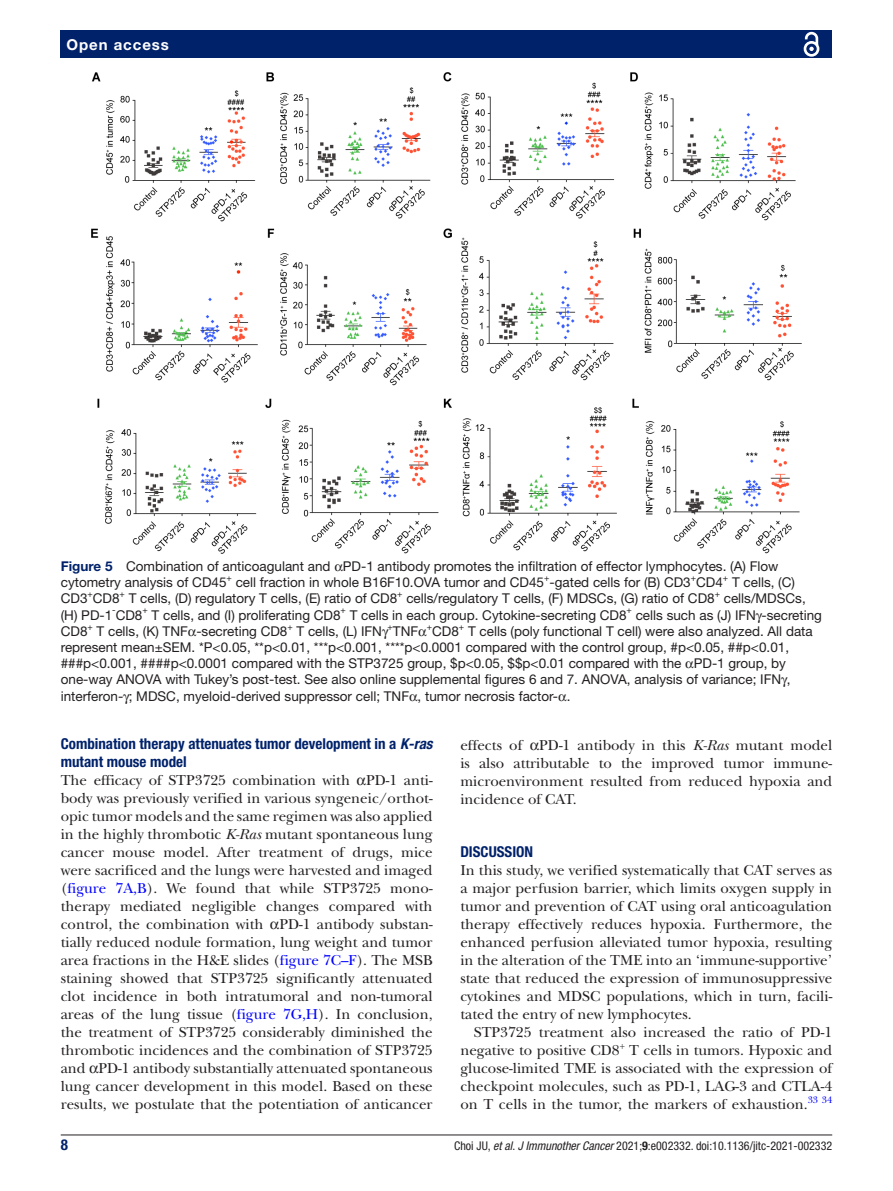
<style>
.page{position:relative;width:893px;height:1191px;background:#fff}
.page>*{position:absolute;margin:0;border:0;box-sizing:border-box;transform-origin:0 0}
.t1{font:15px/18px "New Baskerville";color:#231f20;text-align:justify}
.t2{font:700 condensed 15px/18px "Helvetica Neue LT Std";color:#00226b}
.t3{font:700 15px "Helvetica Neue LT Std";letter-spacing:.065em;color:#fff}
.t4{font:13.5px/16.2px "Helvetica Neue LT Std";color:#231f20}
.t5{font:condensed 12px "Helvetica Neue LT Std";color:#231f20}
.t6{font:9.9px "New Baskerville";color:#00f}
.t7{font:9px "Helvetica Neue LT Std";color:#231f20}
.s1{font-weight:700;color:#00226b}
.s2{font-style:italic}
.s3{color:#00f}
.s4{font-weight:700}
</style>
<div class="page">
<hr style="left:61px;top:1134px;width:771px;height:1px;background:#231f20">
<div style="left:61px;top:31px;width:771px;height:27px;background:#00226b"></div>
<svg style="left:803px;top:31px;width:17px;height:26px"></svg>
<img style="left:92px;top:73px;width:709px;height:480px">
<p class="t3" style="left:66px;top:35px;width:104px">Open access</p>
<p class="t4" style="left:61px;top:558px;width:719px"><span class="s1">Figure 5</span> Combination of anticoagulant and PD-1 antibody promotes the infiltration of effector lymphocytes. (A) Flow cytometry analysis of CD45<sup>+</sup> cell fraction in whole B16F10.OVA tumor and CD45 -gated cells for (B) CD3 CD4</p>
<p class="t7" style="left:544px;top:572px;width:7px">+</p>
<p class="t7" style="left:691px;top:572px;width:7px">+</p>
<p class="t7" style="left:723px;top:572px;width:7px">+</p>
<p class="t4" style="left:61px;top:574px;width:746px;text-indent:671px">T cells, (C)<br>CD3<sup>+</sup>CD8<sup>+</sup> T cells, (D) regulatory T cells, (E) ratio of CD8<sup>+</sup> cells/regulatory T cells, (F) MDSCs, (G) ratio of CD8<sup>+</sup> cells/MDSCs, (H) PD-1<sup>-</sup>CD8</p>
<p class="t7" style="left:142px;top:605px;width:7px">+</p>
<p class="t4" style="left:152px;top:606px;width:191px">T cells, and (I) proliferating CD8</p>
<p class="t7" style="left:341px;top:605px;width:7px">+</p>
<p class="t4" style="left:350px;top:606px;width:278px">T cells in each group. Cytokine-secreting CD8</p>
<p class="t7" style="left:627px;top:605px;width:7px">+</p>
<p class="t4" style="left:61px;top:606px;width:763px;text-indent:575px">cells such as (J) IFN -secreting CD8<sup>+</sup> T cells, (K) TNF -secreting CD8<sup>+</sup> T cells, (L) IFN <sup>+</sup>TNF <sup>+</sup>CD8<sup>+</sup> T cells (poly functional T cell) were also analyzed. All data represent mean±SEM. *P&lt;0.05, **p&lt;0.01, ***p&lt;0.001, ****p&lt;0.0001 compared with the control group, #p&lt;0.05, ##p&lt;0.01, ###p&lt;0.001, ####p&lt;0.0001 compared with the STP3725 group, $p&lt;0.05, $$p&lt;0.01 compared with the PD-1 group, by one-way ANOVA with Tukey’s post-test. See also online supplemental figures 6 and 7. ANOVA, analysis of variance; IFN , interferon- ; MDSC, myeloid-derived suppressor cell; TNF , tumor necrosis factor- .</p>
<p class="t2" style="left:61px;top:734px;width:373px">Combination therapy attenuates tumor development in a <span class="s2">K-ras </span>mutant mouse model</p>
<p class="t1" style="left:61px;top:771px;width:373px">The efficacy of STP3725 combination with PD-1 anti&shy;body was previously verified in various syngeneic/orthot&shy;opic tumor models and the same regimen was also applied in the highly thrombotic <span class="s2">K-Ras</span> mutant spontaneous lung cancer mouse model. After treatment of drugs, mice were sacrificed and the lungs were harvested and imaged (<span class="s3">figure 7A,B</span>). We found that while STP3725 mono&shy;therapy mediated negligible changes compared with control, the combination with PD-1 antibody substan&shy;tially reduced nodule formation, lung weight and tumor area fractions in the H&amp;E slides (<span class="s3">figure 7C–F</span>). The MSB staining showed that STP3725 significantly attenuated clot incidence in both intratumoral and non-tumoral areas of the lung tissue (<span class="s3">figure 7G,H</span>). In conclusion, the treatment of STP3725 considerably diminished the thrombotic incidences and the combination of STP3725 and PD-1 antibody substantially attenuated spontaneous lung cancer development in this model. Based on these results, we postulate that the potentiation of anticancer</p>
<p class="t1" style="left:460px;top:736px;width:373px">effects of PD-1 antibody in this <span class="s2">K-Ras</span> mutant model is also attributable to the improved tumor immune&shy;microenvironment resulted from reduced hypoxia and incidence of CAT.</p>
<p class="t2" style="left:460px;top:842px;width:74px">DISCUSSION</p>
<p class="t1" style="left:460px;top:861px;width:373px">In this study, we verified systematically that CAT serves as a major perfusion barrier, which limits oxygen supply in tumor and prevention of CAT using oral anticoagulation therapy effectively reduces hypoxia. Furthermore, the enhanced perfusion alleviated tumor hypoxia, resulting in the alteration of the TME into an ‘immune-supportive’ state that reduced the expression of immunosuppressive cytokines and MDSC populations, which in turn, facili&shy;tated the entry of new lymphocytes.</p>
<p class="t1" style="left:460px;top:1023px;width:373px;text-indent:14px">STP3725 treatment also increased the ratio of PD-1 negative to positive CD8<sup>+</sup> T cells in tumors. Hypoxic and glucose-limited TME is associated with the expression of checkpoint molecules, such as PD-1, LAG-3 and CTLA-4 on T cells in the tumor, the markers of exhaustion.</p>
<p class="t6" style="left:808px;top:1093px;width:26px">33 34</p>
<p class="t2" style="left:61px;top:1135px;width:9px">8</p>
<p class="t5" style="left:454px;top:1138px;width:380px">Choi JU, <span class="s2">et al</span>. <span class="s2">J Immunother Cancer</span> 2021;<span class="s4">9</span>:e002332. doi:10.1136/jitc-2021-002332</p>
</div>
